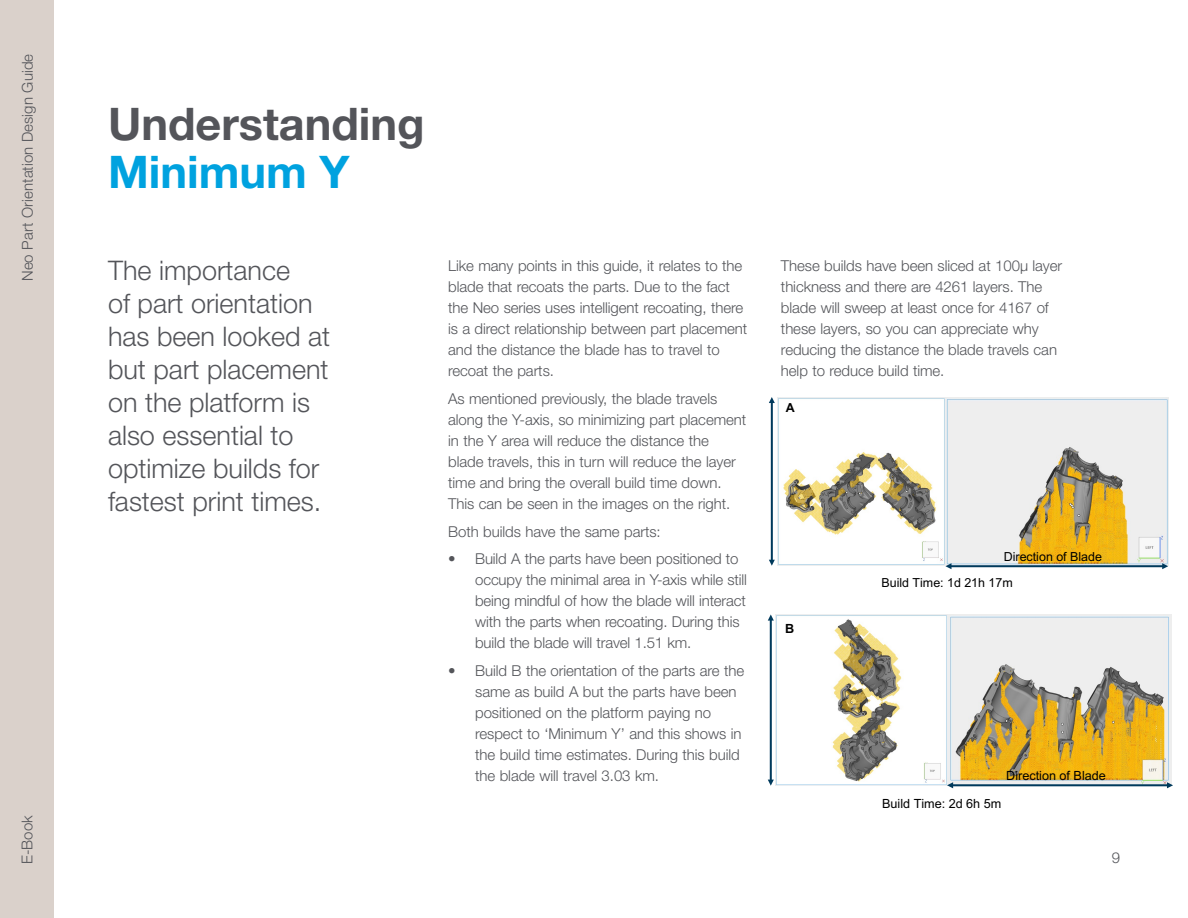
<style>
.page{position:relative;width:1188px;height:918px;background:#fff}
.page>*{position:absolute;margin:0;border:0;box-sizing:border-box;transform-origin:0 0}
.Page_Title{font:700 45px/48px "Helvetica Neue LT Std";color:#54555a}
.Pull_out_Quote{font:300 27px/33px "Helvetica Neue LT Std";color:#54555a}
.Para{font:300 15px/21px "Helvetica Neue LT Std";letter-spacing:-.005em;color:#54555a}
.t1{font:12.6px "Arial";color:#000}
.t2{font:700 12.6px "Arial";color:#000}
.t3{font:12.45px/25.8px "Arial";color:#000}
.t4{font:700 12.45px "Arial";color:#000}
.s1{color:#00a2df}
</style>
<div class="page">
<div style="left:0;top:0;width:54px;height:918px;background:#dad1cb"></div>
<img style="left:777px;top:397px;width:391px;height:168px">
<svg style="left:769px;top:397px;width:6px;height:169px"></svg>
<svg style="left:945px;top:563px;width:223px;height:6px"></svg>
<img style="left:775px;top:614px;width:172px;height:171px">
<img style="left:949px;top:614px;width:222px;height:168px">
<svg style="left:768px;top:614px;width:6px;height:172px"></svg>
<svg style="left:947px;top:782px;width:226px;height:6px"></svg>
<p class="Para" style="left:17px;top:281px;width:229px;rotate:-90deg">Neo Part Orientation Design Guide</p>
<p class="Para" style="left:16px;top:864px;width:50px;rotate:-90deg">E-Book</p>
<p class="Page_Title" style="left:108px;top:99px;width:318px">Understanding<br><span class="s1">Minimum Y</span></p>
<p class="Pull_out_Quote" style="left:108px;top:253px;width:224px">The importance<br>of part orientation has been looked at but part placement on the platform is also essential to optimize builds for fastest print times.</p>
<p class="Para" style="left:448px;top:255px;width:301px">Like many points in this guide, it relates to the blade that recoats the parts. Due to the fact the Neo series uses intelligent recoating, there is a direct relationship between part placement and the distance the blade has to travel to recoat the parts.</p>
<p class="Para" style="left:448px;top:388px;width:300px">As mentioned previously, the blade travels along the Y-axis, so minimizing part placement in the Y area will reduce the distance the blade travels, this in turn will reduce the layer time and bring the overall build time down.<br>This can be seen in the images on the right.</p>
<p class="Para" style="left:448px;top:520px;width:214px">Both builds have the same parts:</p>
<p class="Para" style="left:475px;top:548px;width:273px;text-indent:-27px">• Build A the parts have been positioned to occupy the minimal area in Y-axis while still being mindful of how the blade will interact with the parts when recoating. During this build the blade will travel 1.51 km.</p>
<p class="Para" style="left:475px;top:660px;width:271px;text-indent:-27px">• Build B the orientation of the parts are the same as build A but the parts have been positioned on the platform paying no respect to ‘Minimum Y’ and this shows in the build time estimates. During this build the blade will travel 3.03 km.</p>
<p class="Para" style="left:781px;top:255px;width:283px">These builds have been sliced at 100µ layer thickness and there are 4261 layers. The blade will sweep at least once for 4167 of these layers, so you can appreciate why reducing the distance the blade travels can help to reduce build time.</p>
<p class="t4" style="left:786px;top:399px;width:11px">A</p>
<p class="t2" style="left:785px;top:619px;width:11px">B</p>
<p class="t3" style="left:881px;top:544px;width:222px;text-indent:122px">Direction of Blade<br>Build Time: 1d 21h 17m</p>
<p class="t1" style="left:1006px;top:767px;width:101px">Direction of Blade</p>
<p class="t1" style="left:882px;top:795px;width:121px">Build Time: 2d 6h 5m</p>
<p class="Para" style="left:1112px;top:847px;width:10px">9</p>
</div>
